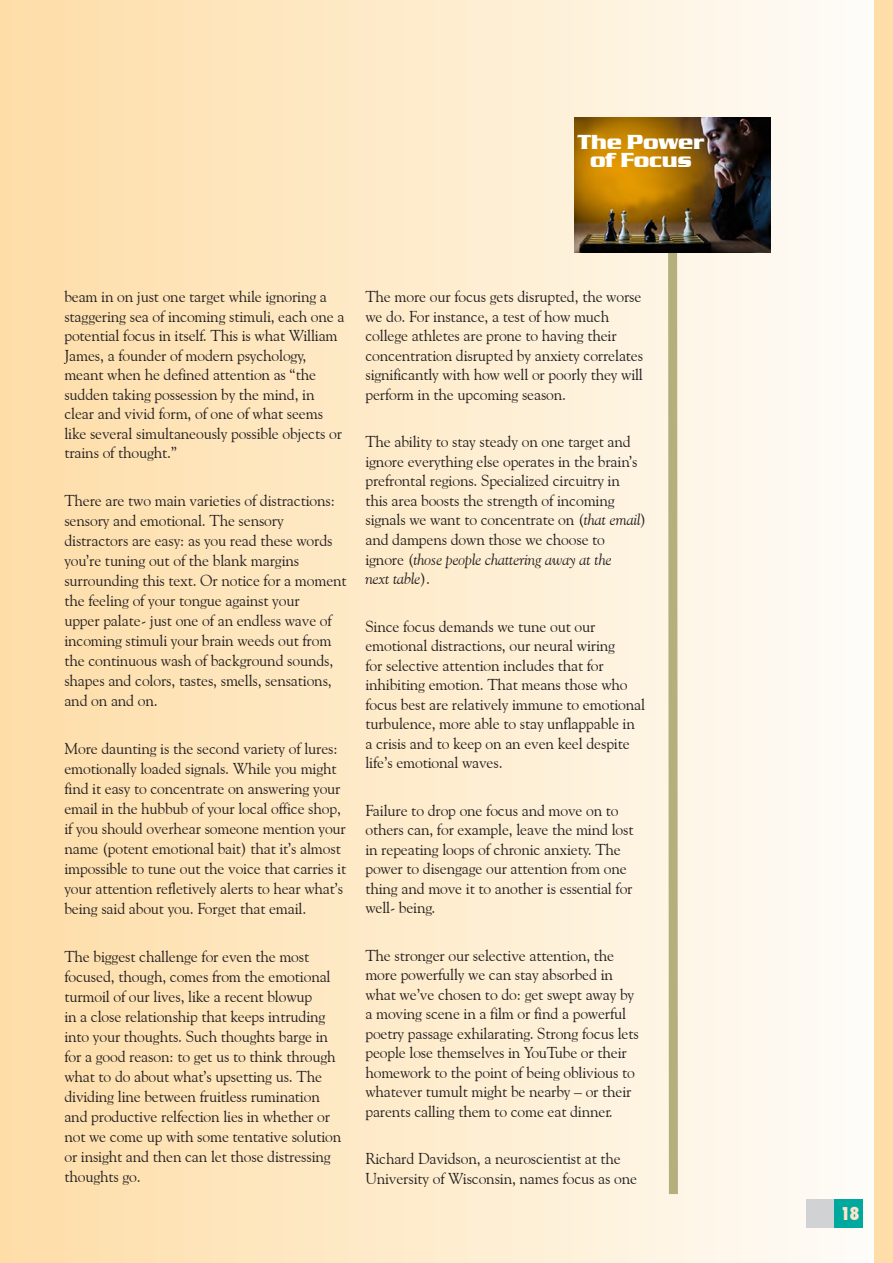
<style>
.page{position:relative;width:893px;height:1263px;background:#fff}
.page>*{position:absolute;margin:0;border:0;box-sizing:border-box;transform-origin:0 0}
.BODY_COPY{font:700 21px/18px "Serpentine D";letter-spacing:-.01em;color:#fff;text-align:center}
.t1{font:900 condensed 18px "Futura BT";color:#fee5ca}
.t2{font:15.75px/19.5px "Goudy Old Style BT";letter-spacing:-.01em;color:#231f20}
.s1{font-style:italic}
</style>
<div class="page">
<div style="left:0;top:0;width:893px;height:1263px;background:linear-gradient(to right,#fedda6,#fefcf9)"></div>
<svg style="left:664px;top:252px;width:18px;height:951px;background:#d9d2b1"></svg>
<div style="left:875px;top:0;width:18px;height:1263px;background:#fedda8"></div>
<div style="left:807px;top:1199px;width:28px;height:28px;background:#d1d2d4"></div>
<div style="left:835px;top:1199px;width:28px;height:28px;background:#00a99d"></div>
<img style="left:575px;top:118px;width:195px;height:134px">
<p class="BODY_COPY" style="left:577px;top:133px;width:128px">The Power of Focus</p>
<p class="t2" style="left:64px;top:287px;width:282px">beam in on just one target while ignoring a staggering sea of incoming stimuli, each one a potential focus in itself. This is what William James, a founder of modern psychology, meant when he defined attention as “the sudden taking possession by the mind, in clear and vivid form, of one of what seems like several simultaneously possible objects or trains of thought.”</p>
<p class="t2" style="left:64px;top:491px;width:284px;line-height:20px">There are two main varieties of distractions: sensory and emotional. The sensory distractors are easy: as you read these words you’re tuning out of the blank margins surrounding this text. Or notice for a moment the feeling of your tongue against your<br>upper palate- just one of an endless wave of incoming stimuli your brain weeds out from the continuous wash of background sounds, shapes and colors, tastes, smells, sensations, and on and on.</p>
<p class="t2" style="left:64px;top:739px;width:283px;line-height:20px">More daunting is the second variety of lures: emotionally loaded signals. While you might find it easy to concentrate on answering your email in the hubbub of your local office shop, if you should overhear someone mention your name (potent emotional bait) that it’s almost impossible to tune out the voice that carries it your attention refletively alerts to hear what’s being said about you. Forget that email.</p>
<p class="t2" style="left:64px;top:947px;width:278px;line-height:20px">The biggest challenge for even the most focused, though, comes from the emotional turmoil of our lives, like a recent blowup<br>in a close relationship that keeps intruding into your thoughts. Such thoughts barge in for a good reason: to get us to think through what to do about what’s upsetting us. The dividing line between fruitless rumination and productive relfection lies in whether or not we come up with some tentative solution or insight and then can let those distressing thoughts go.</p>
<p class="t2" style="left:365px;top:287px;width:279px">The more our focus gets disrupted, the worse we do. For instance, a test of how much college athletes are prone to having their concentration disrupted by anxiety correlates significantly with how well or poorly they will perform in the upcoming season.</p>
<p class="t2" style="left:365px;top:432px;width:282px">The ability to stay steady on one target and ignore everything else operates in the brain’s prefrontal regions. Specialized circuitry in this area boosts the strength of incoming signals we want to concentrate on (<span class="s1">that email</span>) and dampens down those we choose to ignore (<span class="s1">those people chattering away at the<br>next table</span>).</p>
<p class="t2" style="left:365px;top:616px;width:281px">Since focus demands we tune out our emotional distractions, our neural wiring<br>for selective attention includes that for inhibiting emotion. That means those who focus best are relatively immune to emotional turbulence, more able to stay unflappable in a crisis and to keep on an even keel despite life’s emotional waves.</p>
<p class="t2" style="left:365px;top:800px;width:270px">Failure to drop one focus and move on to others can, for example, leave the mind lost in repeating loops of chronic anxiety. The power to disengage our attention from one thing and move it to another is essential for well- being.</p>
<p class="t2" style="left:365px;top:945px;width:275px">The stronger our selective attention, the more powerfully we can stay absorbed in what we’ve chosen to do: get swept away by a moving scene in a film or find a powerful poetry passage exhilarating. Strong focus lets people lose themselves in YouTube or their homework to the point of being oblivious to whatever tumult might be nearby – or their parents calling them to come eat dinner.</p>
<p class="t2" style="left:365px;top:1148px;width:273px">Richard Davidson, a neuroscientist at the<br>University of Wisconsin, names focus as one</p>
<p class="t1" style="left:841px;top:1203px;width:19px">18</p>
</div>
